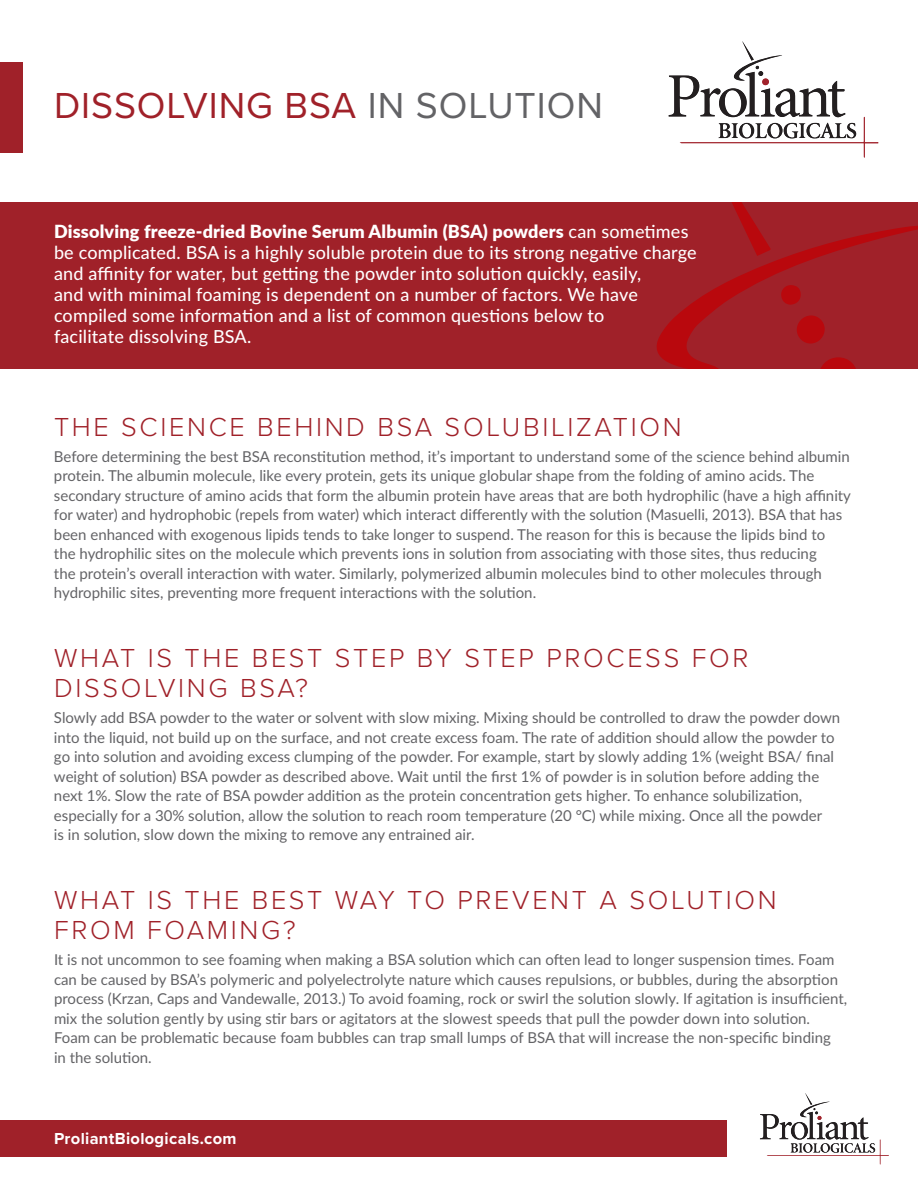
<style>
.page{position:relative;width:918px;height:1188px;background:#fff}
.page>*{position:absolute;margin:0;border:0;box-sizing:border-box;transform-origin:0 0}
.t1{font:37.5px "Proxima Nova";letter-spacing:.025em;color:#a02129}
.t2{font:300 27px/30px "Proxima Nova";letter-spacing:.1em;color:#a02129}
.t3{font:500 18px/21px "Lato";letter-spacing:.01em;color:#fff}
.t4{font:700 16.5px "Proxima Nova";letter-spacing:.02em;color:#fff}
.t5{font:15px/19.5px "Lato";color:#636366}
.s1{color:#636366}
.s2{font-weight:900}
</style>
<div class="page">
<svg style="left:669px;top:41px;width:209px;height:117px"></svg>
<div style="left:0;top:62px;width:23px;height:90px;background:#a02129"></div>
<div style="left:0;top:1120px;width:727px;height:37px;background:#a02129"></div>
<svg style="left:760px;top:1093px;width:129px;height:72px"></svg>
<div style="left:0;top:202px;width:918px;height:167px;background:#a02129"></div>
<svg style="left:657px;top:202px;width:261px;height:167px"></svg>
<h1 class="t1" style="left:54px;top:78px;width:550px">DISSOLVING BSA <span class="s1">IN SOLUTION</span></h1>
<p class="t3" style="left:54px;top:220px;width:644px"><span class="s2">Dissolving freeze-dried Bovine Serum Albumin (BSA) powders</span> can sometimes be complicated. BSA is a highly soluble protein due to its strong negative charge and affinity for water, but getting the powder into solution quickly, easily,<br>and with minimal foaming is dependent on a number of factors. We have compiled some information and a list of common questions below to<br>facilitate dissolving BSA.</p>
<h2 class="t2" style="left:54px;top:410px;width:629px">THE SCIENCE BEHIND BSA SOLUBILIZATION</h2>
<p class="t5" style="left:54px;top:446px;width:799px">Before determining the best BSA reconstitution method, it’s important to understand some of the science behind albumin protein. The albumin molecule, like every protein, gets its unique globular shape from the folding of amino acids. The secondary structure of amino acids that form the albumin protein have areas that are both hydrophilic (have a high affinity for water) and hydrophobic (repels from water) which interact differently with the solution (Masuelli, 2013). BSA that has been enhanced with exogenous lipids tends to take longer to suspend. The reason for this is because the lipids bind to<br>the hydrophilic sites on the molecule which prevents ions in solution from associating with those sites, thus reducing<br>the protein’s overall interaction with water. Similarly, polymerized albumin molecules bind to other molecules through hydrophilic sites, preventing more frequent interactions with the solution.</p>
<h2 class="t2" style="left:54px;top:642px;width:696px">WHAT IS THE BEST STEP BY STEP PROCESS FOR<br>DISSOLVING BSA?</h2>
<p class="t5" style="left:54px;top:707px;width:788px">Slowly add BSA powder to the water or solvent with slow mixing. Mixing should be controlled to draw the powder down into the liquid, not build up on the surface, and not create excess foam. The rate of addition should allow the powder to go into solution and avoiding excess clumping of the powder. For example, start by slowly adding 1% (weight BSA/ final weight of solution) BSA powder as described above. Wait until the first 1% of powder is in solution before adding the next 1%. Slow the rate of BSA powder addition as the protein concentration gets higher. To enhance solubilization, especially for a 30% solution, allow the solution to reach room temperature (20 °C) while mixing. Once all the powder<br>is in solution, slow down the mixing to remove any entrained air.</p>
<h2 class="t2" style="left:54px;top:884px;width:724px">WHAT IS THE BEST WAY TO PREVENT A SOLUTION<br>FROM FOAMING?</h2>
<p class="t5" style="left:54px;top:949px;width:795px">It is not uncommon to see foaming when making a BSA solution which can often lead to longer suspension times. Foam can be caused by BSA’s polymeric and polyelectrolyte nature which causes repulsions, or bubbles, during the absorption process (Krzan, Caps and Vandewalle, 2013.) To avoid foaming, rock or swirl the solution slowly. If agitation is insufficient, mix the solution gently by using stir bars or agitators at the slowest speeds that pull the powder down into solution.<br>Foam can be problematic because foam bubbles can trap small lumps of BSA that will increase the non-specific binding<br>in the solution.</p>
<p class="t4" style="left:54px;top:1126px;width:184px">ProliantBiologicals.com</p>
</div>
